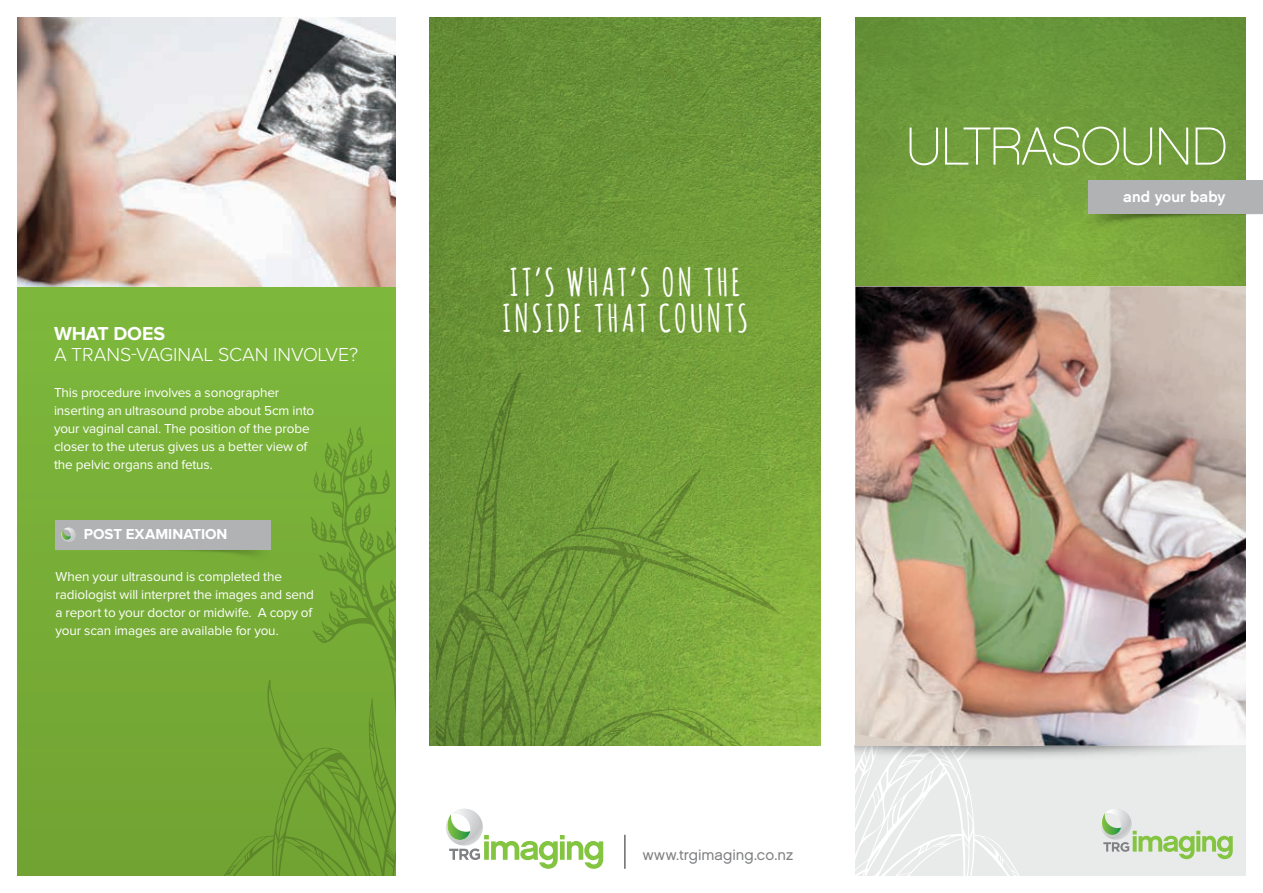
<style>
.page{position:relative;width:1263px;height:893px;background:#fff}
.page>*{position:absolute;margin:0;border:0;box-sizing:border-box;transform-origin:0 0}
.t1{font:53.55px "Chalet Paris Nineteen Eighty";letter-spacing:-.025em;color:#fff}
.t2{font:700 37.5px/36px "Amatic";letter-spacing:.105em;color:#fff}
.t3{font:300 19.5px "Proxima Nova";color:#fff}
.t4{font:700 19.5px "Proxima Nova";letter-spacing:-.01em;color:#fff}
.t5{font:15px "Chalet London Nineteen Sixty";color:#7f8083}
.t6{font:700 15px "Proxima Nova";color:#fff}
.t7{font:15px "Chalet New York Nineteen Sixty";letter-spacing:.005em;color:#fff}
.t8{font:13.5px/18px "Proxima Nova";letter-spacing:-.01em;color:#fff}
</style>
<div class="page">
<div style="left:855px;top:746px;width:391px;height:130px;background:#e7e8e8"></div>
<svg style="left:855px;top:769px;width:164px;height:107px"></svg>
<img style="left:855px;top:17px;width:391px;height:752px">
<svg style="left:1101px;top:809px;width:132px;height:50px"></svg>
<svg style="left:446px;top:809px;width:157px;height:60px"></svg>
<hr style="left:625px;top:835px;width:1px;height:34px;background:#231f20">
<img style="left:429px;top:17px;width:392px;height:729px">
<svg style="left:437px;top:371px;width:350px;height:375px;background:#749e39"></svg>
<img style="left:1063px;top:196px;width:200px;height:48px">
<div style="left:1089px;top:180px;width:174px;height:34px;background:#b0b2b4"></div>
<div style="left:17px;top:17px;width:378px;height:859px;background:linear-gradient(to right,#76ab36,#7db83c)"></div>
<svg style="left:204px;top:426px;width:191px;height:450px;background:#73a734"></svg>
<img style="left:17px;top:17px;width:378px;height:270px">
<img style="left:84px;top:534px;width:205px;height:39px">
<div style="left:55px;top:520px;width:215px;height:29px;background:#b0b2b4"></div>
<svg style="left:61px;top:527px;width:15px;height:15px"></svg>
<img style="left:855px;top:287px;width:391px;height:459px">
<h3 class="t4" style="left:54px;top:324px;width:113px">WHAT DOES</h3>
<h3 class="t3" style="left:54px;top:345px;width:306px">A TRANS-VAGINAL SCAN INVOLVE?</h3>
<p class="t8" style="left:54px;top:384px;width:262px">This procedure involves a sonographer inserting an ultrasound probe about 5cm into your vaginal canal. The position of the probe closer to the uterus gives us a better view of the pelvic organs and fetus.</p>
<p class="t6" style="left:84px;top:527px;width:145px">POST EXAMINATION</p>
<p class="t8" style="left:56px;top:568px;width:260px">When your ultrasound is completed the radiologist will interpret the images and send a report to your doctor or midwife. A copy of your scan images are available for you.</p>
<h2 class="t2" style="left:503px;top:263px;width:246px">IT’S WHAT’S ON THE<br>INSIDE THAT COUNTS</h2>
<h1 class="t1" style="left:906px;top:115px;width:323px">ULTRASOUND</h1>
<p class="t7" style="left:1123px;top:188px;width:104px">and your baby</p>
<p class="t5" style="left:643px;top:845px;width:152px">www.trgimaging.co.nz</p>
</div>
